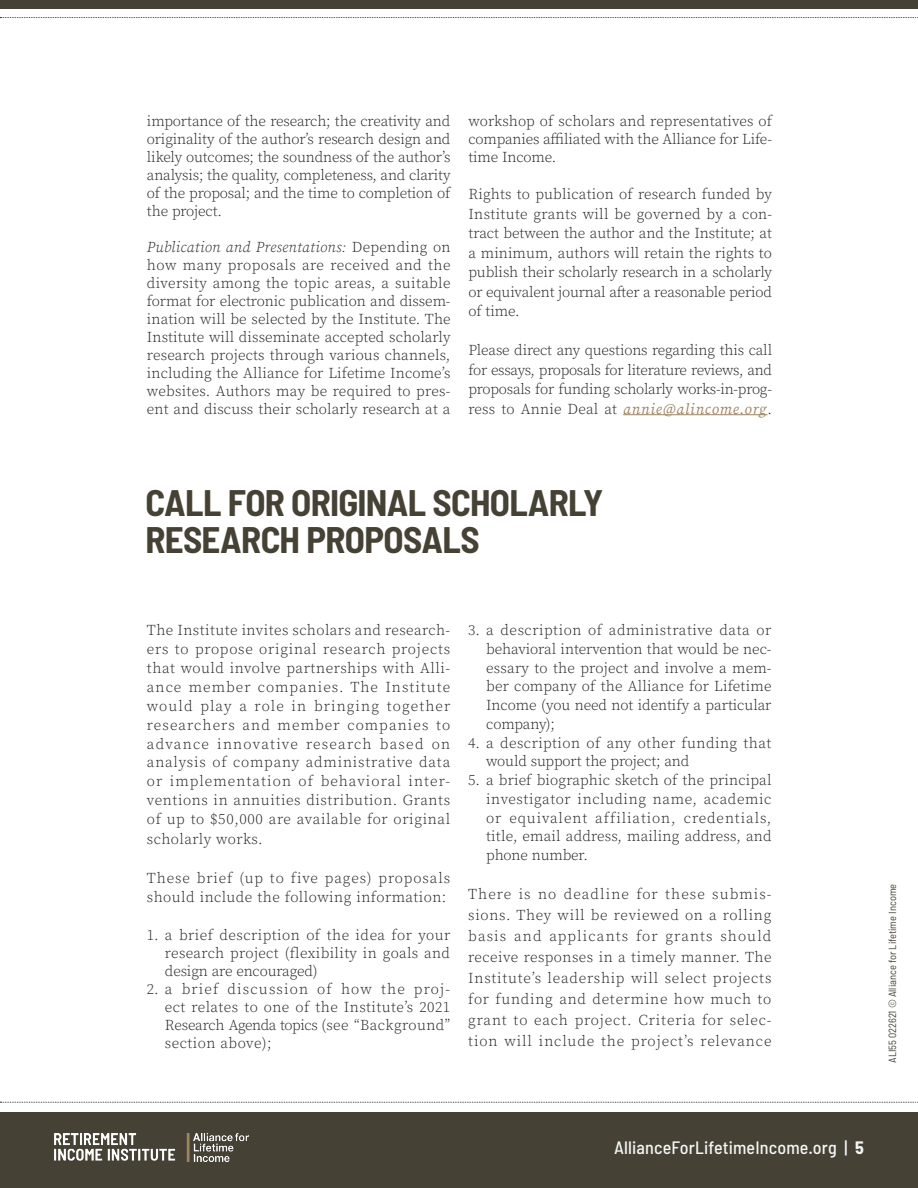
<style>
.page{position:relative;width:918px;height:1188px;background:#fff}
.page>*{position:absolute;margin:0;border:0;box-sizing:border-box;transform-origin:0 0}
.t1{font:700 semi-condensed 37.05px/37px "Barlow";letter-spacing:-.02em;color:#454135}
.t2{font:500 semi-condensed 18px "Barlow";letter-spacing:.01em;color:#f3f6f4}
.Paragraph_Style_1{font:300 15px/18px "Source Serif Pro";letter-spacing:.01em;color:#231f20;text-align:justify}
.Paragraph_Style_1-2{font:300 15px/19.5px "Source Serif Pro";letter-spacing:.03em;color:#231f20}
.t3{font:semi-condensed 10.5px "Barlow";color:#454135}
.s1{font-style:italic}
.s2{font-weight:400;font-style:italic;color:#9d8461}
.s3{font-weight:700}
</style>
<div class="page">
<div style="left:0;top:1112px;width:918px;height:76px;background:#454135"></div>
<svg style="left:0;top:1102px;width:918px;height:1px"></svg>
<svg style="left:0;top:17px;width:918px;height:1px"></svg>
<div style="left:0;top:0;width:918px;height:9px;background:#454135"></div>
<img style="left:54px;top:1134px;width:195px;height:27px">
<hr style="left:623px;top:414px;width:145px;height:1px;background:#9d8461">
<p class="Paragraph_Style_1" style="left:147px;top:112px;width:305px">importance of the research; the creativity and originality of the author’s research design and likely outcomes; the soundness of the author’s analysis; the quality, completeness, and clarity of the proposal; and the time to completion of the project.</p>
<p class="Paragraph_Style_1" style="left:147px;top:238px;width:305px"><span class="s1">Publication and Presentations:</span> Depending on how many proposals are received and the diversity among the topic areas, a suitable format for electronic publication and dissem&shy;ination will be selected by the Institute. The Institute will disseminate accepted scholarly research projects through various channels, including the Alliance for Lifetime Income’s websites. Authors may be required to pres&shy;ent and discuss their scholarly research at a</p>
<p class="Paragraph_Style_1" style="left:468px;top:112px;width:305px">workshop of scholars and representatives of companies affiliated with the Alliance for Life&shy;time Income.</p>
<p class="Paragraph_Style_1" style="left:468px;top:185px;width:305px;line-height:19.5px">Rights to publication of research funded by Institute grants will be governed by a con&shy;tract between the author and the Institute; at a minimum, authors will retain the rights to publish their scholarly research in a scholarly or equivalent journal after a reasonable period of time.</p>
<p class="Paragraph_Style_1" style="left:468px;top:341px;width:305px;line-height:19.5px">Please direct any questions regarding this call for essays, proposals for literature reviews, and proposals for funding scholarly works-in-prog&shy;ress to Annie Deal at <span class="s2">annie@alincome.org</span>.</p>
<p class="t1" style="left:145px;top:483px;width:459px">CALL FOR ORIGINAL SCHOLARLY<br>RESEARCH PROPOSALS</p>
<p class="Paragraph_Style_1" style="left:147px;top:621px;width:305px;line-height:18.9px">The Institute invites scholars and research&shy;ers to propose original research projects that would involve partnerships with Alli&shy;ance member companies. The Institute would play a role in bringing together researchers and member companies to advance innovative research based on analysis of company administrative data or implementation of behavioral inter&shy;ventions in annuities distribution. Grants of up to $50,000 are available for original scholarly works.</p>
<p class="Paragraph_Style_1-2" style="left:147px;top:868px;width:305px">These brief (up to five pages) proposals should include the following information:</p>
<p class="Paragraph_Style_1" style="left:165px;top:926px;width:287px;text-indent:-18px">1. a brief description of the idea for your research project (flexibility in goals and design are encouraged)</p>
<p class="Paragraph_Style_1" style="left:165px;top:980px;width:287px;text-indent:-18px">2. a brief discussion of how the proj&shy;ect relates to one of the Institute’s 2021<br>Research Agenda topics (see “Background” section above);</p>
<p class="Paragraph_Style_1" style="left:486px;top:621px;width:287px;line-height:18.8px;text-indent:-18px">3. a description of administrative data or behavioral intervention that would be nec&shy;essary to the project and involve a mem&shy;ber company of the Alliance for Lifetime Income (you need not identify a particular company);</p>
<p class="Paragraph_Style_1" style="left:486px;top:734px;width:287px;line-height:18.8px;text-indent:-18px">4. a description of any other funding that would support the project; and</p>
<p class="Paragraph_Style_1" style="left:486px;top:771px;width:287px;line-height:18.8px;text-indent:-18px">5. a brief biographic sketch of the principal investigator including name, academic or equivalent affiliation, credentials, title, email address, mailing address, and phone number.</p>
<p class="Paragraph_Style_1" style="left:468px;top:884px;width:305px;line-height:21px">There is no deadline for these submis&shy;sions. They will be reviewed on a rolling basis and applicants for grants should receive responses in a timely manner. The Institute’s leadership will select projects for funding and determine how much to grant to each project. Criteria for selec&shy;tion will include the project’s relevance</p>
<p class="t3" style="left:886px;top:1063px;width:181px;rotate:-90deg">ALI55 022621 © Alliance for Lifetime Income</p>
<p class="t2" style="left:614px;top:1136px;width:251px">AllianceForLifetimeIncome.org | <span class="s3">5</span></p>
</div>
